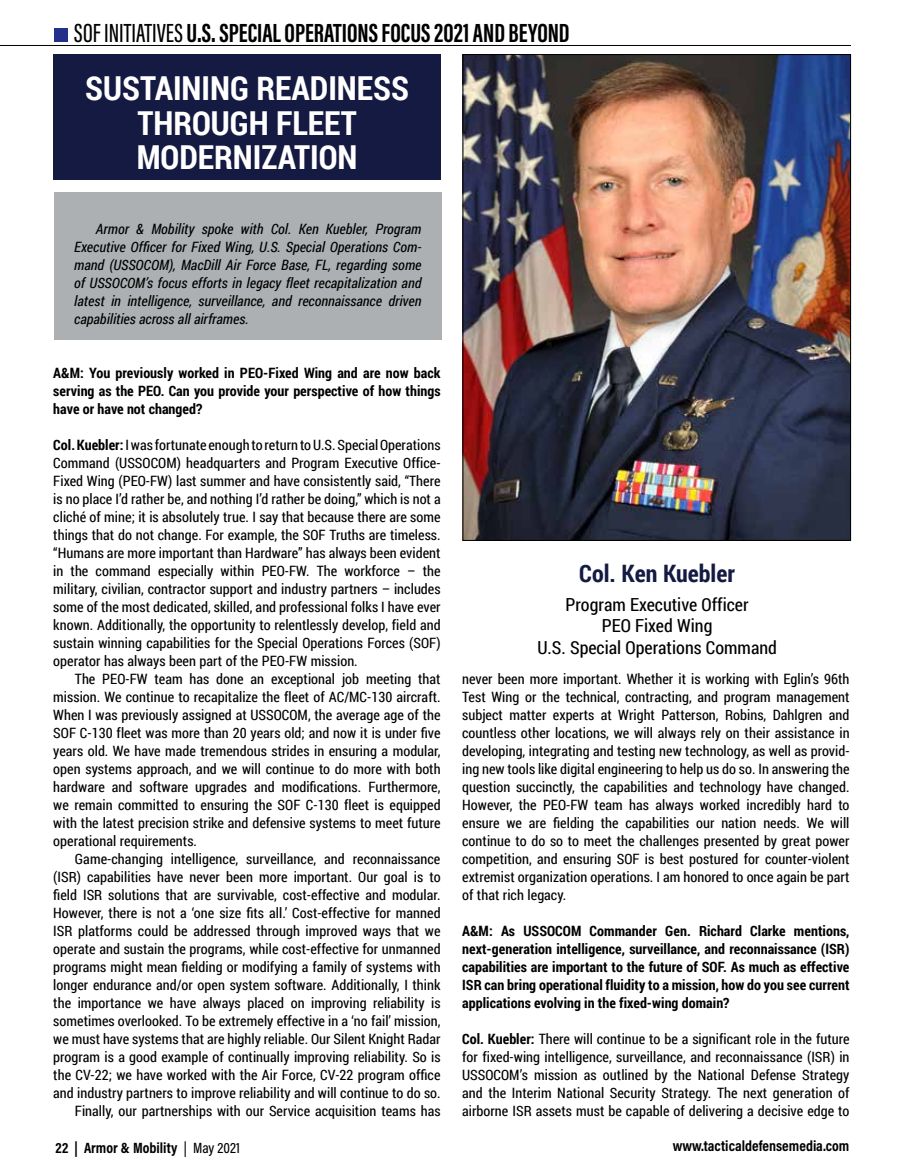
<style>
.page{position:relative;width:905px;height:1175px;background:#fff}
.page>*{position:absolute;margin:0;border:0;box-sizing:border-box;transform-origin:0 0}
.t1{font:700 33px/34.5px "Roboto Condensed";color:#fff;text-align:center}
.t2{font:700 27px "Acumin Pro Extra Cond";color:#000}
.t3{font:700 24px "Roboto Condensed";color:#141a41}
.t4{font:18px/21.6px "Roboto Condensed";color:#000;text-align:center}
.t5{font:700 15px "Acumin Pro Cond";color:#000}
.t6{font:14.25px/18px "Roboto Condensed";letter-spacing:.005em;color:#000;text-align:justify}
.t7{font:700 14.25px/18px "Roboto Condensed";letter-spacing:.005em;color:#000;text-align:justify}
.t8{font:italic 14.25px/18px "Roboto Condensed";color:#000;text-align:justify}
.s1{font-weight:500}
.s2{font-weight:700}
</style>
<div class="page">
<div style="left:53px;top:54px;width:388px;height:126px;background:#141a41"></div>
<img style="left:464px;top:56px;width:384px;height:482px">
<div style="left:54px;top:192px;width:387px;height:147px;background:#adb0b2"></div>
<hr style="left:0;top:45px;width:850px;height:1px;background:#000">
<div style="left:54px;top:29px;width:14px;height:13px;background:#233288"></div>
<h2 class="t2" style="left:74px;top:16px;width:497px"><span class="s1">SOF INITIATIVES</span> U.S. SPECIAL OPERATIONS FOCUS 2021 AND BEYOND</h2>
<h1 class="t1" style="left:85px;top:70px;width:325px">SUSTAINING READINESS<br>THROUGH FLEET<br>MODERNIZATION</h1>
<p class="t8" style="left:74px;top:219px;width:348px;text-indent:22px">Armor &amp; Mobility spoke with Col. Ken Kuebler, Program Executive Officer for Fixed Wing, U.S. Special Operations Com&shy;mand (USSOCOM), MacDill Air Force Base, FL, regarding some of USSOCOM’s focus efforts in legacy fleet recapitalization and latest in intelligence, surveillance, and reconnaissance driven capabilities across all airframes.</p>
<p class="t7" style="left:53px;top:363px;width:389px">A&amp;M: You previously worked in PEO-Fixed Wing and are now back serving as the PEO. Can you provide your perspective of how things have or have not changed?</p>
<p class="t6" style="left:53px;top:435px;width:389px"><span class="s2">Col. Kuebler:</span> I was fortunate enough to return to U.S. Special Operations Command (USSOCOM) headquarters and Program Executive Office-Fixed Wing (PEO-FW) last summer and have consistently said, “There is no place I’d rather be, and nothing I’d rather be doing,” which is not a cliché of mine; it is absolutely true. I say that because there are some things that do not change. For example, the SOF Truths are timeless. “Humans are more important than Hardware” has always been evident in the command especially within PEO-FW. The workforce – the military, civilian, contractor support and industry partners – includes some of the most dedicated, skilled, and professional folks I have ever known. Additionally, the opportunity to relentlessly develop, field and sustain winning capabilities for the Special Operations Forces (SOF) operator has always been part of the PEO-FW mission.</p>
<p class="t6" style="left:53px;top:669px;width:389px;text-indent:22px">The PEO-FW team has done an exceptional job meeting that mission. We continue to recapitalize the fleet of AC/MC-130 aircraft.<br>When I was previously assigned at USSOCOM, the average age of the SOF C-130 fleet was more than 20 years old; and now it is under five years old. We have made tremendous strides in ensuring a modular, open systems approach, and we will continue to do more with both hardware and software upgrades and modifications. Furthermore, we remain committed to ensuring the SOF C-130 fleet is equipped with the latest precision strike and defensive systems to meet future operational requirements.</p>
<p class="t6" style="left:53px;top:849px;width:389px;text-align:right">Game-changing intelligence, surveillance, and reconnaissance (ISR) capabilities have never been more important. Our goal is to field ISR solutions that are survivable, cost-effective and modular.<br>However, there is not a ‘one size fits all.’ Cost-effective for manned ISR platforms could be addressed through improved ways that we operate and sustain the programs, while cost-effective for unmanned programs might mean fielding or modifying a family of systems with longer endurance and/or open system software. Additionally, I think the importance we have always placed on improving reliability is sometimes overlooked. To be extremely effective in a ‘no fail’ mission, we must have systems that are highly reliable. Our Silent Knight Radar program is a good example of continually improving reliability. So is the CV-22; we have worked with the Air Force, CV-22 program office and industry partners to improve reliability and will continue to do so.<br>Finally, our partnerships with our Service acquisition teams has</p>
<h3 class="t3" style="left:579px;top:557px;width:157px">Col. Ken Kuebler</h3>
<p class="t4" style="left:537px;top:593px;width:241px">Program Executive Officer<br>PEO Fixed Wing<br>U.S. Special Operations Command</p>
<p class="t6" style="left:462px;top:669px;width:389px">never been more important. Whether it is working with Eglin’s 96th Test Wing or the technical, contracting, and program management subject matter experts at Wright Patterson, Robins, Dahlgren and countless other locations, we will always rely on their assistance in developing, integrating and testing new technology, as well as provid&shy;ing new tools like digital engineering to help us do so. In answering the question succinctly, the capabilities and technology have changed.<br>However, the PEO-FW team has always worked incredibly hard to ensure we are fielding the capabilities our nation needs. We will continue to do so to meet the challenges presented by great power competition, and ensuring SOF is best postured for counter-violent extremist organization operations. I am honored to once again be part of that rich legacy.</p>
<p class="t7" style="left:462px;top:921px;width:389px">A&amp;M: As USSOCOM Commander Gen. Richard Clarke mentions, next-generation intelligence, surveillance, and reconnaissance (ISR) capabilities are important to the future of SOF. As much as effective ISR can bring operational fluidity to a mission, how do you see current applications evolving in the fixed-wing domain?</p>
<p class="t6" style="left:462px;top:1029px;width:389px"><span class="s2">Col. Kuebler:</span> There will continue to be a significant role in the future for fixed-wing intelligence, surveillance, and reconnaissance (ISR) in USSOCOM’s mission as outlined by the National Defense Strategy and the Interim National Security Strategy. The next generation of airborne ISR assets must be capable of delivering a decisive edge to</p>
<p class="t5" style="left:56px;top:1137px;width:186px">22 | Armor &amp; Mobility <span class="s1">| May 2021</span></p>
<p class="t5" style="left:672px;top:1136px;width:178px">www.tacticaldefensemedia.com</p>
</div>
